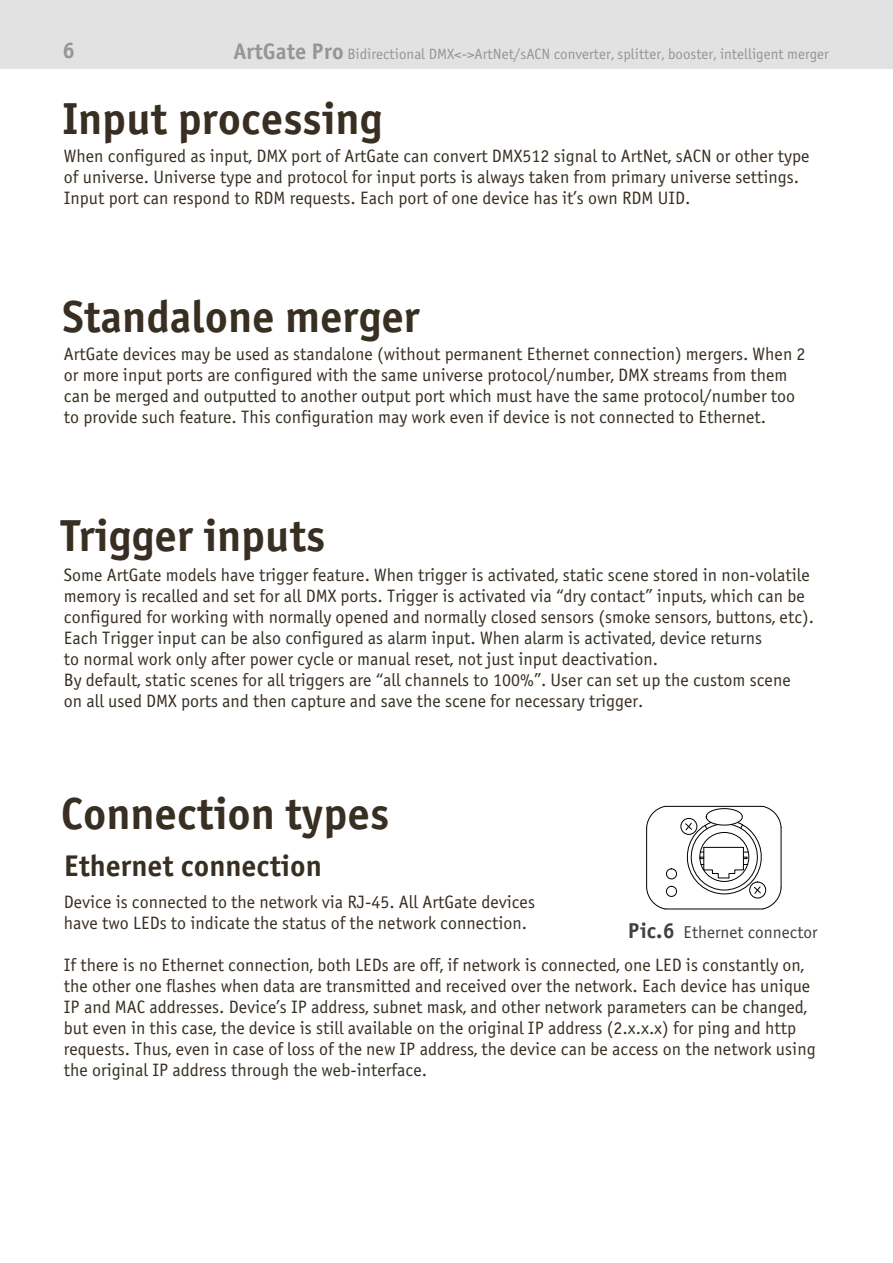
<style>
.page{position:relative;width:893px;height:1263px;background:#fff}
.page>*{position:absolute;margin:0;border:0;box-sizing:border-box;transform-origin:0 0}
.t1{font:700 45px "Officina Sans C";color:#382f22}
.t2{font:700 30px "Officina Sans C";color:#382f22}
.t3{font:700 22.5px "Officina Sans C";color:#979595}
.t4{font:18px/21px "Officina Sans C";color:#382f22}
.t5{font:17.25px "Officina Sans C";color:#414042}
.t6{font:15px "Officina Sans C";color:#979595}
.s1{font-weight:700;font-size:22.5px}
.s2{font-weight:700;font-size:21.6px}
</style>
<div class="page">
<div style="left:0;top:0;width:892px;height:69px;background:#e2e2e2"></div>
<div style="left:681px;top:818px;width:16px;height:16px;border:1px solid #000;border-radius:50%"></div>
<hr style="left:646px;top:827px;width:1px;height:61px;background:#000">
<hr style="left:665px;top:806px;width:98px;height:1px;background:#000">
<hr style="left:781px;top:827px;width:1px;height:61px;background:#000">
<hr style="left:665px;top:909px;width:98px;height:1px;background:#000">
<svg style="left:646px;top:806px;width:19px;height:21px"></svg>
<svg style="left:646px;top:888px;width:19px;height:21px"></svg>
<svg style="left:685px;top:806px;width:96px;height:103px"></svg>
<div style="left:666px;top:869px;width:11px;height:10px;border:1px solid #000;border-radius:50%"></div>
<div style="left:666px;top:886px;width:11px;height:10px;border:1px solid #000;border-radius:50%"></div>
<p class="t3" style="left:63px;top:38px;width:14px">6</p>
<p class="t6" style="left:233px;top:45px;width:597px"><span class="s1">ArtGate Pro</span> Bidirectional DMX&lt;-&gt;ArtNet/sACN converter, splitter, booster, intelligent merger</p>
<h1 class="t1" style="left:62px;top:94px;width:322px">Input processing</h1>
<p class="t4" style="left:64px;top:146px;width:747px">When configured as input, DMX port of ArtGate can convert DMX512 signal to ArtNet, sACN or other type of universe. Universe type and protocol for input ports is always taken from primary universe settings.<br>Input port can respond to RDM requests. Each port of one device has it’s own RDM UID.</p>
<h1 class="t1" style="left:62px;top:292px;width:359px">Standalone merger</h1>
<p class="t4" style="left:64px;top:344px;width:743px">ArtGate devices may be used as standalone (without permanent Ethernet connection) mergers. When 2 or more input ports are configured with the same universe protocol/number, DMX streams from them can be merged and outputted to another output port which must have the same protocol/number too to provide such feature. This configuration may work even if device is not connected to Ethernet.</p>
<h1 class="t1" style="left:61px;top:511px;width:266px">Trigger inputs</h1>
<p class="t4" style="left:64px;top:564px;width:752px">Some ArtGate models have trigger feature. When trigger is activated, static scene stored in non-volatile memory is recalled and set for all DMX ports. Trigger is activated via “dry contact” inputs, which can be configured for working with normally opened and normally closed sensors (smoke sensors, buttons, etc).<br>Each Trigger input can be also configured as alarm input. When alarm is activated, device returns<br>to normal work only after power cycle or manual reset, not just input deactivation.<br>By default, static scenes for all triggers are “all channels to 100%”. User can set up the custom scene<br>on all used DMX ports and then capture and save the scene for necessary trigger.</p>
<h1 class="t1" style="left:61px;top:788px;width:330px">Connection types</h1>
<h2 class="t2" style="left:64px;top:848px;width:259px">Ethernet connection</h2>
<p class="t4" style="left:64px;top:891px;width:473px">Device is connected to the network via RJ-45. All ArtGate devices have two LEDs to indicate the status of the network connection.</p>
<p class="t4" style="left:64px;top:954px;width:753px">If there is no Ethernet connection, both LEDs are off, if network is connected, one LED is constantly on, the other one flashes when data are transmitted and received over the network. Each device has unique IP and MAC addresses. Device’s IP address, subnet mask, and other network parameters can be changed, but even in this case, the device is still available on the original IP address (2.x.x.x) for ping and http requests. Thus, even in case of loss of the new IP address, the device can be access on the network using the original IP address through the web-interface.</p>
<p class="t5" style="left:628px;top:923px;width:191px"><span class="s2">Pic.6</span> Ethernet connector</p>
</div>
